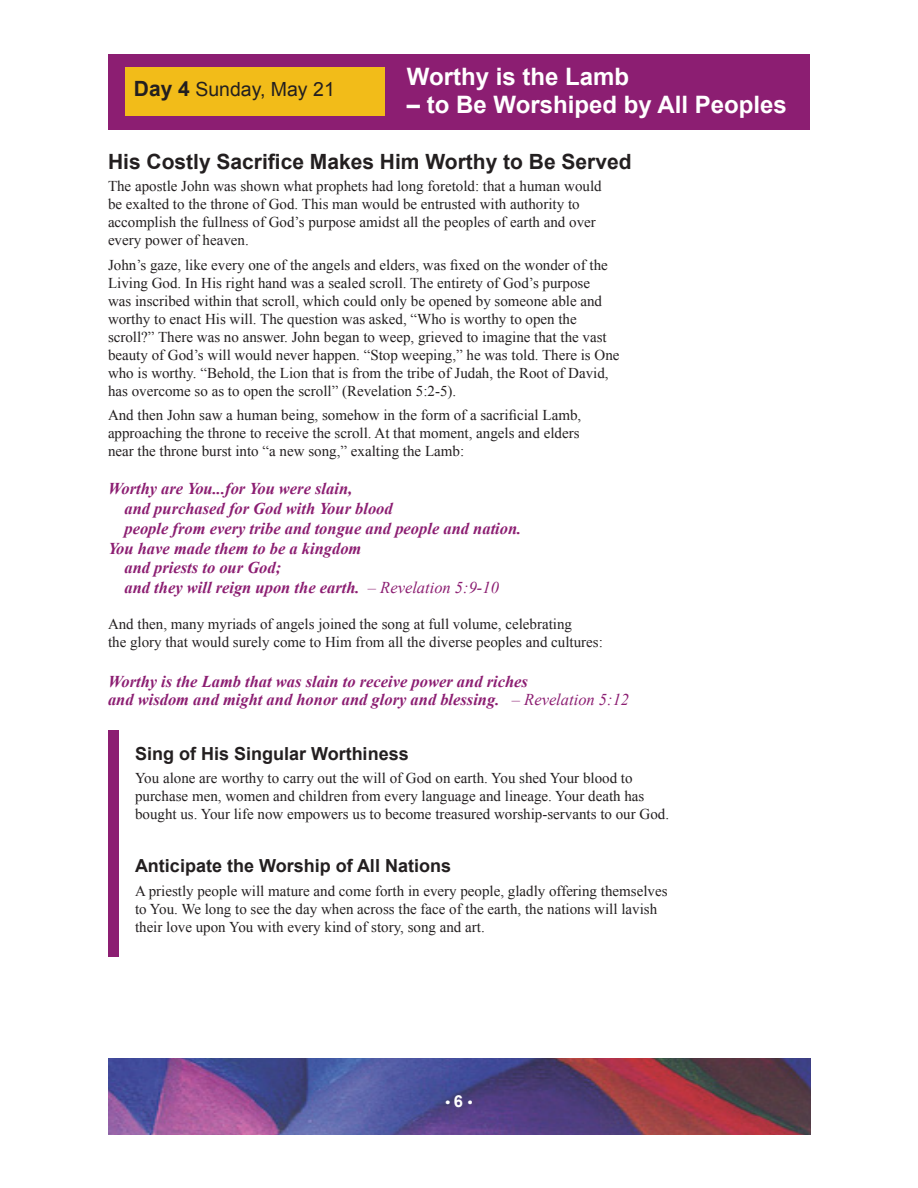
<style>
.page{position:relative;width:918px;height:1188px;background:#fff}
.page>*{position:absolute;margin:0;border:0;box-sizing:border-box;transform-origin:0 0}
.t1{font:700 24px "Arial";color:#fff}
.t2{font:700 21px "Arial";color:#231f20}
.t3{font:19.5px "Arial";color:#231f20}
.t4{font:700 18px "Arial";color:#231f20}
.t5{font:italic 700 16.5px "Times New Roman";color:#8c1e72}
.t6{font:15px/18px "Times New Roman";color:#231f20}
.t7{font:700 13.5px "Arial";color:#fff}
.s1{font-weight:700;font-size:21px}
.s2{font-weight:400}
.s3{font-size:16.5px}
</style>
<div class="page">
<img style="left:108px;top:1058px;width:702px;height:76px">
<div style="left:108px;top:54px;width:702px;height:76px;background:#8c1e72"></div>
<div style="left:108px;top:730px;width:11px;height:227px;background:#8c1e72"></div>
<div style="left:125px;top:68px;width:259px;height:48px;background:#f2bc19"></div>
<p class="t3" style="left:134px;top:76px;width:202px"><span class="s1">Day 4</span> Sunday, May 21</p>
<p class="t1" style="left:407px;top:61px;width:224px">Worthy is the Lamb</p>
<p class="t1" style="left:407px;top:88px;width:382px">– to Be Worshiped by All Peoples</p>
<p class="t2" style="left:108px;top:147px;width:525px">His Costly Sacrifice Makes Him Worthy to Be Served</p>
<p class="t6" style="left:108px;top:177px;width:495px">The apostle John was shown what prophets had long foretold: that a human would be exalted to the throne of God. This man would be entrusted with authority to accomplish the fullness of God’s purpose amidst all the peoples of earth and over every power of heaven.</p>
<p class="t6" style="left:108px;top:255px;width:513px">John’s gaze, like every one of the angels and elders, was fixed on the wonder of the Living God. In His right hand was a sealed scroll. The entirety of God’s purpose<br>was inscribed within that scroll, which could only be opened by someone able and worthy to enact His will. The question was asked, “Who is worthy to open the scroll?” There was no answer. John began to weep, grieved to imagine that the vast beauty of God’s will would never happen. “Stop weeping,” he was told. There is One who is worthy. “Behold, the Lion that is from the tribe of Judah, the Root of David, has overcome so as to open the scroll” (Revelation 5:2-5).</p>
<p class="t6" style="left:108px;top:406px;width:475px;text-align:justify">And then John saw a human being, somehow in the form of a sacrificial Lamb, approaching the throne to receive the scroll. At that moment, angels and elders near the throne burst into “a new song,” exalting the Lamb:</p>
<p class="t5" style="left:108px;top:477px;width:246px">Worthy are You...for You were slain,</p>
<p class="t5" style="left:124px;top:497px;width:270px">and purchased for God with Your blood</p>
<p class="t5" style="left:124px;top:517px;width:398px">people from every tribe and tongue and people and nation.</p>
<p class="t5" style="left:108px;top:537px;width:255px">You have made them to be a kingdom</p>
<p class="t5" style="left:124px;top:556px;width:158px">and priests to our God;</p>
<p class="t5" style="left:124px;top:576px;width:376px">and they will reign upon the earth. <span class="s2">– Revelation 5:9-10</span></p>
<p class="t6" style="left:108px;top:615px;width:496px">And then, many myriads of angels joined the song at full volume, celebrating<br>the glory that would surely come to Him from all the diverse peoples and cultures:</p>
<p class="t5" style="left:108px;top:670px;width:422px">Worthy is the Lamb that was slain to receive power and riches</p>
<p class="t5" style="left:108px;top:688px;width:523px">and wisdom and might and honor and glory and blessing. <span class="s2">– Revelation 5:12</span></p>
<p class="t4" style="left:135px;top:741px;width:275px">Sing of His Singular Worthiness</p>
<p class="t6" style="left:135px;top:769px;width:536px">You alone are worthy to carry out the will of God on earth. You shed Your blood to purchase men, women and children from every language and lineage. Your death has bought us. Your life now empowers us to become treasured worship-servants to our God.</p>
<p class="t4" style="left:135px;top:854px;width:318px">Anticipate the Worship of All Nations</p>
<p class="t6" style="left:135px;top:881px;width:534px">A priestly people will mature and come forth in every people, gladly offering themselves to You. We long to see the day when across the face of the earth, the nations will lavish their love upon You with every kind of story, song and art.</p>
<p class="t7" style="left:446px;top:1094px;width:28px">• <span class="s3">6</span> •</p>
</div>
